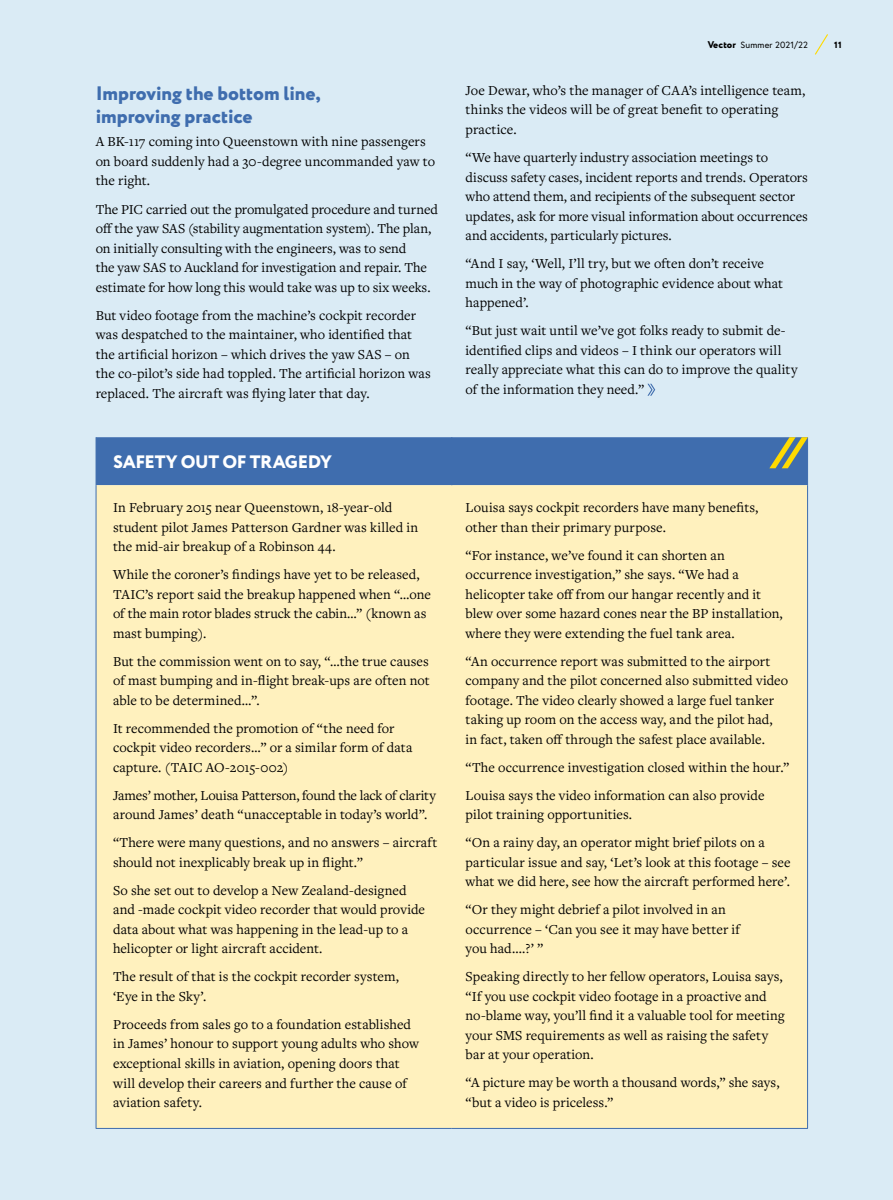
<style>
.page{position:relative;width:893px;height:1200px;background:#fff}
.page>*{position:absolute;margin:0;border:0;box-sizing:border-box;transform-origin:0 0}
.t1{font:800 19.5px/22.5px "Circe";color:#3f6dae}
.t2{font:800 18px "Circe";letter-spacing:-.02em;color:#fff}
.t3{font:14.25px/19.5px "Freight Text Pro";letter-spacing:.005em;color:#000}
.t4{font:9px "Europa";letter-spacing:.02em;color:#000}
.t5{font:800 9px "Circe";color:#000}
.s1{font-family:"Circe";font-weight:800;font-size:9.75px}
</style>
<div class="page">
<div style="left:0;top:0;width:893px;height:1199px;background:#daebf5"></div>
<svg style="left:647px;top:383px;width:8px;height:12px"></svg>
<div style="left:97px;top:485px;width:710px;height:642px;background:#fff1be"></div>
<hr style="left:96px;top:485px;width:1px;height:642px;background:#3f6dae">
<hr style="left:807px;top:485px;width:1px;height:642px;background:#3f6dae">
<hr style="left:96px;top:1127px;width:356px;height:1px;background:#3f6dae">
<hr style="left:452px;top:1127px;width:356px;height:1px;background:#3f6dae">
<div style="left:96px;top:437px;width:712px;height:48px;background:#3f6dae"></div>
<svg style="left:815px;top:34px;width:13px;height:21px"></svg>
<h1 class="t1" style="left:96px;top:83px;width:227px">Improving the bottom line, improving practice</h1>
<p class="t3" style="left:96px;top:132px;width:341px">A BK-117 coming into Queenstown with nine passengers on board suddenly had a 30-degree uncommanded yaw to the right.</p>
<p class="t3" style="left:96px;top:199px;width:344px">The PIC carried out the promulgated procedure and turned off the yaw SAS (stability augmentation system). The plan, on initially consulting with the engineers, was to send<br>the yaw SAS to Auckland for investigation and repair. The estimate for how long this would take was up to six weeks.</p>
<p class="t3" style="left:96px;top:305px;width:337px">But video footage from the machine’s cockpit recorder was despatched to the maintainer, who identified that the artificial horizon – which drives the yaw SAS – on the co-pilot’s side had toppled. The artificial horizon was replaced. The aircraft was flying later that day.</p>
<p class="t2" style="left:113px;top:449px;width:220px">SAFETY OUT OF TRAGEDY</p>
<p class="t3" style="left:113px;top:497px;width:307px">In February 2015 near Queenstown, 18-year-old student pilot James Patterson Gardner was killed in the mid-air breakup of a Robinson 44.</p>
<p class="t3" style="left:113px;top:564px;width:319px">While the coroner’s findings have yet to be released, TAIC’s report said the breakup happened when “…one of the main rotor blades struck the cabin…” (known as mast bumping).</p>
<p class="t3" style="left:113px;top:650px;width:318px;text-align:justify">But the commission went on to say, “…the true causes of mast bumping and in-flight break-ups are often not able to be determined…”.</p>
<p class="t3" style="left:113px;top:717px;width:301px">It recommended the promotion of “the need for cockpit video recorders…” or a similar form of data capture. (TAIC AO-2015-002)</p>
<p class="t3" style="left:113px;top:784px;width:324px">James’ mother, Louisa Patterson, found the lack of clarity around James’ death “unacceptable in today’s world”.</p>
<p class="t3" style="left:113px;top:832px;width:326px">“There were many questions, and no answers – aircraft should not inexplicably break up in flight.”</p>
<p class="t3" style="left:113px;top:879px;width:314px">So she set out to develop a New Zealand-designed and -made cockpit video recorder that would provide data about what was happening in the lead-up to a helicopter or light aircraft accident.</p>
<p class="t3" style="left:113px;top:966px;width:287px">The result of that is the cockpit recorder system, ‘Eye in the Sky’.</p>
<p class="t3" style="left:113px;top:1013px;width:307px">Proceeds from sales go to a foundation established in James’ honour to support young adults who show exceptional skills in aviation, opening doors that will develop their careers and further the cause of aviation safety.</p>
<p class="t4" style="left:708px;top:39px;width:102px"><span class="s1">Vector</span> Summer 2021/22</p>
<p class="t5" style="left:834px;top:38px;width:9px">11</p>
<p class="t3" style="left:466px;top:80px;width:341px">Joe Dewar, who’s the manager of CAA’s intelligence team, thinks the videos will be of great benefit to operating practice.</p>
<p class="t3" style="left:466px;top:147px;width:344px">“We have quarterly industry association meetings to discuss safety cases, incident reports and trends. Operators who attend them, and recipients of the subsequent sector updates, ask for more visual information about occurrences and accidents, particularly pictures.</p>
<p class="t3" style="left:466px;top:253px;width:319px">“And I say, ‘Well, I’ll try, but we often don’t receive much in the way of photographic evidence about what happened’.</p>
<p class="t3" style="left:466px;top:320px;width:333px">“But just wait until we’ve got folks ready to submit de&shy;identified clips and videos – I think our operators will really appreciate what this can do to improve the quality of the information they need.”</p>
<p class="t3" style="left:466px;top:497px;width:294px">Louisa says cockpit recorders have many benefits, other than their primary purpose.</p>
<p class="t3" style="left:466px;top:544px;width:319px">“For instance, we’ve found it can shorten an occurrence investigation,” she says. “We had a helicopter take off from our hangar recently and it blew over some hazard cones near the BP installation, where they were extending the fuel tank area.</p>
<p class="t3" style="left:466px;top:650px;width:324px">“An occurrence report was submitted to the airport company and the pilot concerned also submitted video footage. The video clearly showed a large fuel tanker taking up room on the access way, and the pilot had,<br>in fact, taken off through the safest place available.</p>
<p class="t3" style="left:466px;top:752px;width:325px;line-height:28px">“The occurrence investigation closed within the hour.”<br>Louisa says the video information can also provide</p>
<p class="t3" style="left:466px;top:799px;width:301px;line-height:28px">pilot training opportunities.<br>“On a rainy day, an operator might brief pilots on a</p>
<p class="t3" style="left:466px;top:851px;width:326px">particular issue and say, ‘Let’s look at this footage – see what we did here, see how the aircraft performed here’.</p>
<p class="t3" style="left:466px;top:899px;width:276px">“Or they might debrief a pilot involved in an occurrence – ‘Can you see it may have better if you had....?’ ”</p>
<p class="t3" style="left:466px;top:966px;width:320px">Speaking directly to her fellow operators, Louisa says, “If you use cockpit video footage in a proactive and no-blame way, you’ll find it a valuable tool for meeting your SMS requirements as well as raising the safety bar at your operation.</p>
<p class="t3" style="left:466px;top:1072px;width:316px">“A picture may be worth a thousand words,” she says, “but a video is priceless.”</p>
</div>
